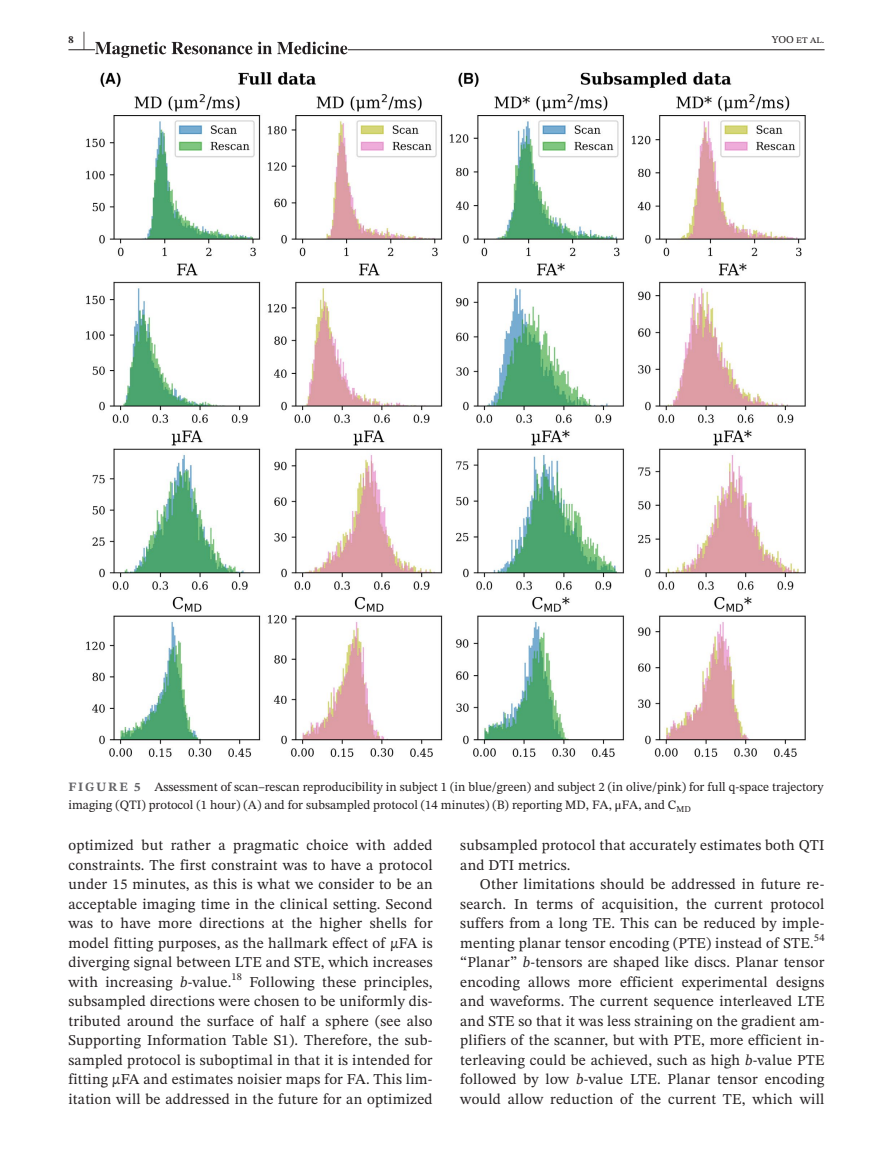
<style>
.page{position:relative;width:893px;height:1174px;background:#fff}
.page>*{position:absolute;margin:0;border:0;box-sizing:border-box;transform-origin:0 0}
.t1{font:15px/19.5px "STIX Two Text";letter-spacing:.015em;color:#231f20;text-align:justify}
.t2{font:12.75px/18px "STIX Two Text";color:#231f20}
.t3{font:10.5px "STIX Two Text";color:#231f20}
.t4{font:700 10.5px "STIX Two Text";color:#231f20}
.s1{font-size:21px}
.s2{font-weight:700;color:#636366}
.s3{font-family:"STIX"}
.s4{font-style:italic}
</style>
<div class="page">
<hr style="left:68px;top:49px;width:756px;height:1px;background:#231f20">
<svg style="left:166px;top:42px;width:180px;height:13px"></svg>
<svg style="left:95px;top:42px;width:71px;height:16px"></svg>
<svg style="left:172px;top:42px;width:80px;height:12px"></svg>
<svg style="left:258px;top:42px;width:89px;height:12px"></svg>
<img style="left:86px;top:72px;width:720px;height:685px">
<p class="t4" style="left:68px;top:32px;width:18px">8 <span class="s1">|</span></p>
<p class="t3" style="left:772px;top:32px;width:54px">YOO et al.</p>
<p class="t2" style="left:68px;top:778px;width:757px"><span class="s2">FIGURE 5</span> Assessment of scan–rescan reproducibility in subject 1 (in blue/green) and subject 2 (in olive/pink) for full q-space trajectory imaging (QTI) protocol (1 hour) (A) and for subsampled protocol (14 minutes) (B) reporting MD, FA, <span class="s3">μ</span>FA, and C<sub>MD</sub></p>
<p class="t1" style="left:68px;top:835px;width:366px">optimized but rather a pragmatic choice with added constraints. The first constraint was to have a protocol under 15 minutes, as this is what we consider to be an acceptable imaging time in the clinical setting. Second was to have more directions at the higher shells for model fitting purposes, as the hallmark effect of µFA is diverging signal between LTE and STE, which increases with increasing <span class="s4">b</span>-value.</p>
<p class="t3" style="left:232px;top:969px;width:12px">18</p>
<p class="t1" style="left:68px;top:972px;width:366px;text-indent:181px">Following these principles, subsampled directions were chosen to be uniformly dis&shy;tributed around the surface of half a sphere (see also Supporting Information Table S1). Therefore, the sub&shy;sampled protocol is suboptimal in that it is intended for fitting µFA and estimates noisier maps for FA. This lim&shy;itation will be addressed in the future for an optimized</p>
<p class="t1" style="left:460px;top:835px;width:366px">subsampled protocol that accurately estimates both QTI and DTI metrics.</p>
<p class="t1" style="left:460px;top:874px;width:366px;text-indent:20px">Other limitations should be addressed in future re&shy;search. In terms of acquisition, the current protocol suffers from a long TE. This can be reduced by imple&shy;menting planar tensor encoding (PTE) instead of STE.</p>
<p class="t3" style="left:814px;top:930px;width:12px">54</p>
<p class="t1" style="left:460px;top:952px;width:366px">“Planar” <span class="s4">b</span>-tensors are shaped like discs. Planar tensor encoding allows more efficient experimental designs and waveforms. The current sequence interleaved LTE and STE so that it was less straining on the gradient am&shy;plifiers of the scanner, but with PTE, more efficient in&shy;terleaving could be achieved, such as high <span class="s4">b</span>-value PTE followed by low <span class="s4">b</span>-value LTE. Planar tensor encoding would allow reduction of the current TE, which will</p>
</div>
